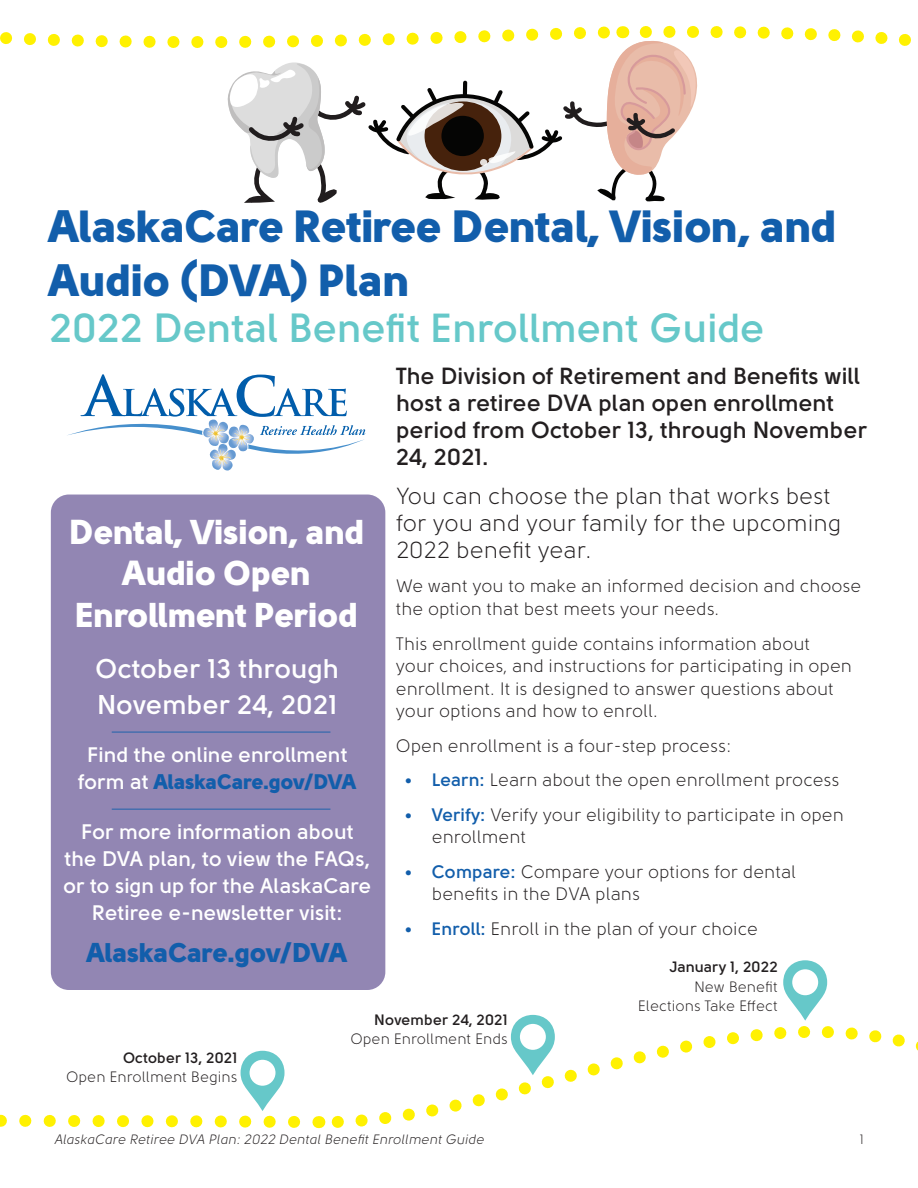
<style>
.page{position:relative;width:918px;height:1188px;background:#fff}
.page>*{position:absolute;margin:0;border:0;box-sizing:border-box;transform-origin:0 0}
.t1{font:45px/54px "Solomon Sans Black";color:#125eab}
.t2{font:700 40.5px "Solomon Sans Semi";color:#66c8c9}
.t3{font:34.5px/41.4px "Solomon Sans Black";color:#fff;text-align:center}
.t4{font:700 27px/36px "Solomon Sans Semi";color:#fff}
.t5{font:27px "Solomon Sans Black";color:#125eab}
.t6{font:700 23.25px/27px "Solomon Sans Semi";color:#231f20}
.t7{font:23.25px/27px "Solomon Sans Book";color:#231f20}
.t8{font:700 21px/27px "Solomon Sans Semi";color:#fff;text-align:center}
.t9{font:21px "Solomon Sans Black";color:#125eab}
.t10{font:18px/22.5px "Solomon Sans Book";color:#231f20}
.t11{font:15px/19.5px "Solomon Sans Book";color:#231f20;text-align:right}
.t12{font:700 15px "Solomon Sans Semi";color:#231f20}
.t13{font:13.5px "Solomon Sans Book Italic";color:#231f20}
.t14{font:13.5px "Solomon Sans Book";color:#231f20}
.s1{font-family:"Solomon Sans Semi";font-weight:700;color:#fff}
.s2{font-family:"Solomon Sans Semi";font-weight:700;color:#125eab}
</style>
<div class="page">
<div style="left:51px;top:495px;width:334px;height:495px;background:#9286b3;border-radius:18px"></div>
<hr style="left:112px;top:808px;width:218px;height:2px;background:#125eab">
<svg style="left:67px;top:374px;width:298px;height:97px"></svg>
<hr style="left:112px;top:731px;width:218px;height:2px;background:#125eab">
<svg style="left:0;top:25px;width:911px;height:178px"></svg>
<svg style="left:318px;top:961px;width:600px;height:168px"></svg>
<svg style="left:917px;top:1076px;width:1px;height:12px"></svg>
<svg style="left:318px;top:1116px;width:1px;height:12px"></svg>
<svg style="left:0;top:1051px;width:301px;height:77px"></svg>
<h1 class="t1" style="left:49px;top:199px;width:790px">AlaskaCare Retiree Dental, Vision, and<br>Audio (DVA) Plan</h1>
<h2 class="t2" style="left:49px;top:305px;width:717px">2022 Dental Benefit Enrollment Guide</h2>
<h3 class="t3" style="left:70px;top:511px;width:297px">Dental, Vision, and<br>Audio Open<br>Enrollment Period</h3>
<h3 class="t4" style="left:96px;top:650px;width:245px">October 13 through<br>November 24, 2021</h3>
<p class="t8" style="left:87px;top:742px;width:262px">Find the online enrollment</p>
<p class="t9" style="left:78px;top:770px;width:280px"><span class="s1">form at</span> AlaskaCare.gov/DVA</p>
<p class="t8" style="left:63px;top:819px;width:309px">For more information about the DVA plan, to view the FAQs, or to sign up for the AlaskaCare<br>Retiree e-newsletter visit:</p>
<h3 class="t5" style="left:87px;top:937px;width:262px">AlaskaCare.gov/DVA</h3>
<p class="t6" style="left:396px;top:362px;width:473px">The Division of Retirement and Benefits will host a retiree DVA plan open enrollment period from October 13, through November 24, 2021.</p>
<p class="t7" style="left:396px;top:483px;width:447px">You can choose the plan that works best for you and your family for the upcoming<br>2022 benefit year.</p>
<p class="t10" style="left:396px;top:575px;width:467px">We want you to make an informed decision and choose the option that best meets your needs.</p>
<p class="t10" style="left:396px;top:632px;width:458px">This enrollment guide contains information about your choices, and instructions for participating in open enrollment. It is designed to answer questions about your options and how to enroll.</p>
<p class="t10" style="left:396px;top:734px;width:337px">Open enrollment is a four-step process:</p>
<p class="t10" style="left:405px;top:769px;width:436px"><span class="s2">• Learn:</span> Learn about the open enrollment process</p>
<p class="t10" style="left:432px;top:803px;width:414px;text-indent:-27px"><span class="s2">• Verify:</span> Verify your eligibility to participate in open enrollment</p>
<p class="t10" style="left:432px;top:860px;width:366px;text-indent:-27px"><span class="s2">• Compare:</span> Compare your options for dental benefits in the DVA plans</p>
<p class="t10" style="left:405px;top:917px;width:355px"><span class="s2">• Enroll:</span> Enroll in the plan of your choice</p>
<p class="t12" style="left:669px;top:959px;width:110px">January 1, 2022</p>
<p class="t11" style="left:638px;top:977px;width:141px">New Benefit<br>Elections Take Effect</p>
<p class="t12" style="left:123px;top:1049px;width:116px">October 13, 2021</p>
<p class="t11" style="left:66px;top:1067px;width:173px">Open Enrollment Begins</p>
<p class="t12" style="left:374px;top:1011px;width:135px">November 24, 2021</p>
<p class="t11" style="left:351px;top:1030px;width:159px">Open Enrollment Ends</p>
<p class="t13" style="left:54px;top:1132px;width:431px">AlaskaCare Retiree DVA Plan: 2022 Dental Benefit Enrollment Guide</p>
<p class="t14" style="left:860px;top:1132px;width:6px">1</p>
</div>
